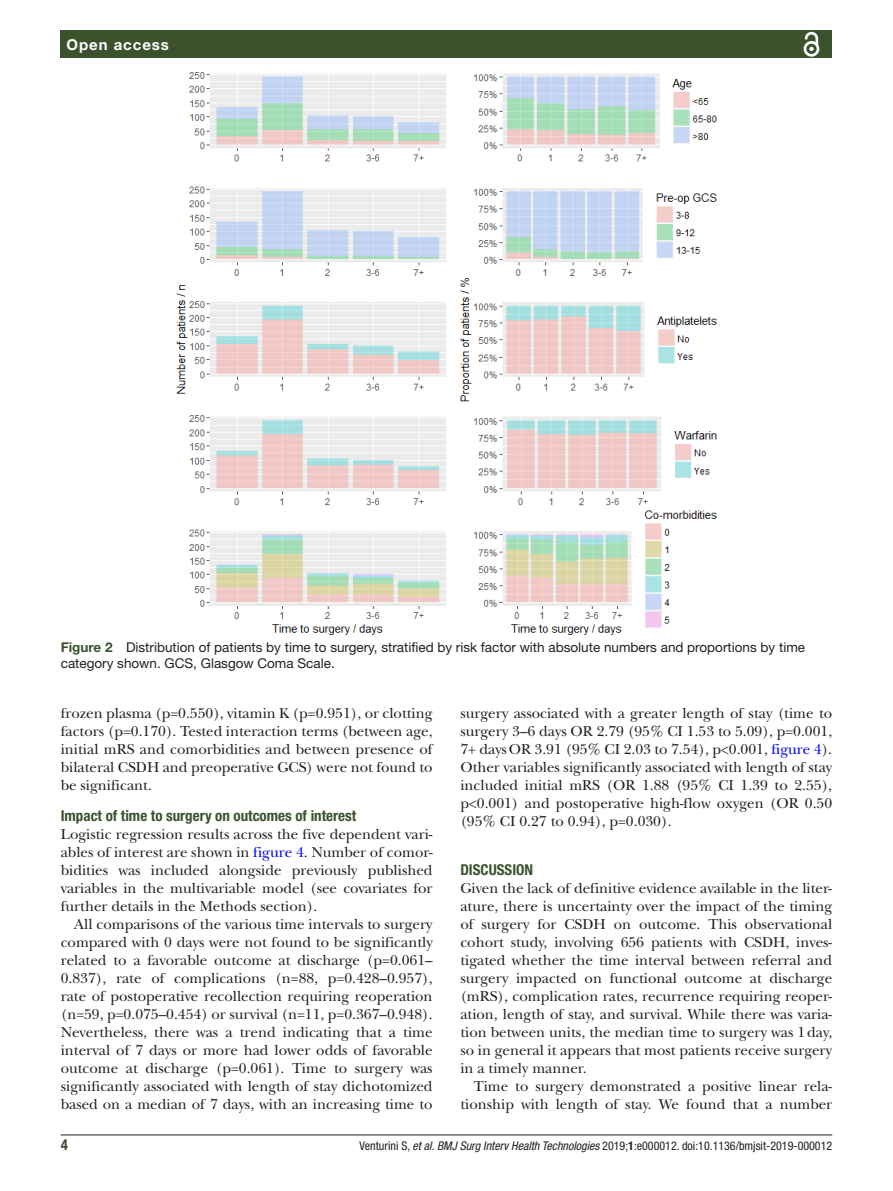
<style>
.page{position:relative;width:893px;height:1191px;background:#fff}
.page>*{position:absolute;margin:0;border:0;box-sizing:border-box;transform-origin:0 0}
.t1{font:15px/18px "New Baskerville";color:#231f20;text-align:justify}
.t2{font:700 condensed 15px "Helvetica Neue LT Std";color:#3b522d}
.t3{font:700 15px "Helvetica Neue LT Std";letter-spacing:.065em;color:#fff}
.t4{font:13.5px/16.2px "Helvetica Neue LT Std";color:#231f20}
.t5{font:condensed 12px "Helvetica Neue LT Std";color:#231f20}
.s1{font-weight:700;color:#3b522d}
.s2{color:#00f}
.s3{font-style:italic}
.s4{font-weight:700}
</style>
<div class="page">
<hr style="left:61px;top:1134px;width:771px;height:1px;background:#231f20">
<div style="left:61px;top:31px;width:771px;height:27px;background:#3b522d"></div>
<svg style="left:803px;top:31px;width:17px;height:26px"></svg>
<img style="left:176px;top:73px;width:540px;height:561px">
<p class="t3" style="left:66px;top:35px;width:104px">Open access</p>
<p class="t4" style="left:61px;top:639px;width:746px"><span class="s1">Figure 2</span> Distribution of patients by time to surgery, stratified by risk factor with absolute numbers and proportions by time category shown. GCS, Glasgow Coma Scale.</p>
<p class="t1" style="left:61px;top:704px;width:373px">frozen plasma (p=0.550), vitamin K (p=0.951), or clotting factors (p=0.170). Tested interaction terms (between age, initial mRS and comorbidities and between presence of bilateral CSDH and preoperative GCS) were not found to be significant.</p>
<p class="t2" style="left:61px;top:807px;width:297px">Impact of time to surgery on outcomes of interest</p>
<p class="t1" style="left:61px;top:825px;width:373px">Logistic regression results across the five dependent vari&shy;ables of interest are shown in <span class="s2">figure 4</span>. Number of comor&shy;bidities was included alongside previously published variables in the multivariable model (see covariates for further details in the Methods section).</p>
<p class="t1" style="left:61px;top:915px;width:373px;text-indent:14px">All comparisons of the various time intervals to surgery compared with 0 days were not found to be significantly related to a favorable outcome at discharge (p=0.061– 0.837), rate of complications (n=88, p=0.428–0.957), rate of postoperative recollection requiring reoperation (n=59, p=0.075–0.454) or survival (n=11, p=0.367–0.948).<br>Nevertheless, there was a trend indicating that a time interval of 7 days or more had lower odds of favorable outcome at discharge (p=0.061). Time to surgery was significantly associated with length of stay dichotomized based on a median of 7 days, with an increasing time to</p>
<p class="t1" style="left:460px;top:704px;width:373px">surgery associated with a greater length of stay (time to surgery 3–6 days OR 2.79 (95% CI 1.53 to 5.09), p=0.001, 7+ daysOR 3.91 (95% CI 2.03 to 7.54), p&lt;0.001, <span class="s2">figure 4</span>).<br>Other variables significantly associated with length of stay included initial mRS (OR 1.88 (95% CI 1.39 to 2.55), p&lt;0.001) and postoperative high-flow oxygen (OR 0.50 (95% CI 0.27 to 0.94), p=0.030).</p>
<p class="t2" style="left:460px;top:861px;width:74px">Discussion</p>
<p class="t1" style="left:460px;top:879px;width:373px">Given the lack of definitive evidence available in the liter&shy;ature, there is uncertainty over the impact of the timing of surgery for CSDH on outcome. This observational cohort study, involving 656 patients with CSDH, inves&shy;tigated whether the time interval between referral and surgery impacted on functional outcome at discharge (mRS), complication rates, recurrence requiring reoper&shy;ation, length of stay, and survival. While there was varia&shy;tion between units, the median time to surgery was 1day, so in general it appears that most patients receive surgery in a timely manner.</p>
<p class="t1" style="left:460px;top:1077px;width:373px;text-align:right">Time to surgery demonstrated a positive linear rela&shy;tionship with length of stay. We found that a number</p>
<p class="t2" style="left:61px;top:1135px;width:9px">4</p>
<p class="t5" style="left:360px;top:1138px;width:474px">Venturini S, <span class="s3">et al</span>. <span class="s3">BMJ Surg Interv Health Technologies</span> 2019;<span class="s4">1</span>:e000012. doi:10.1136/bmjsit-2019-000012</p>
</div>
